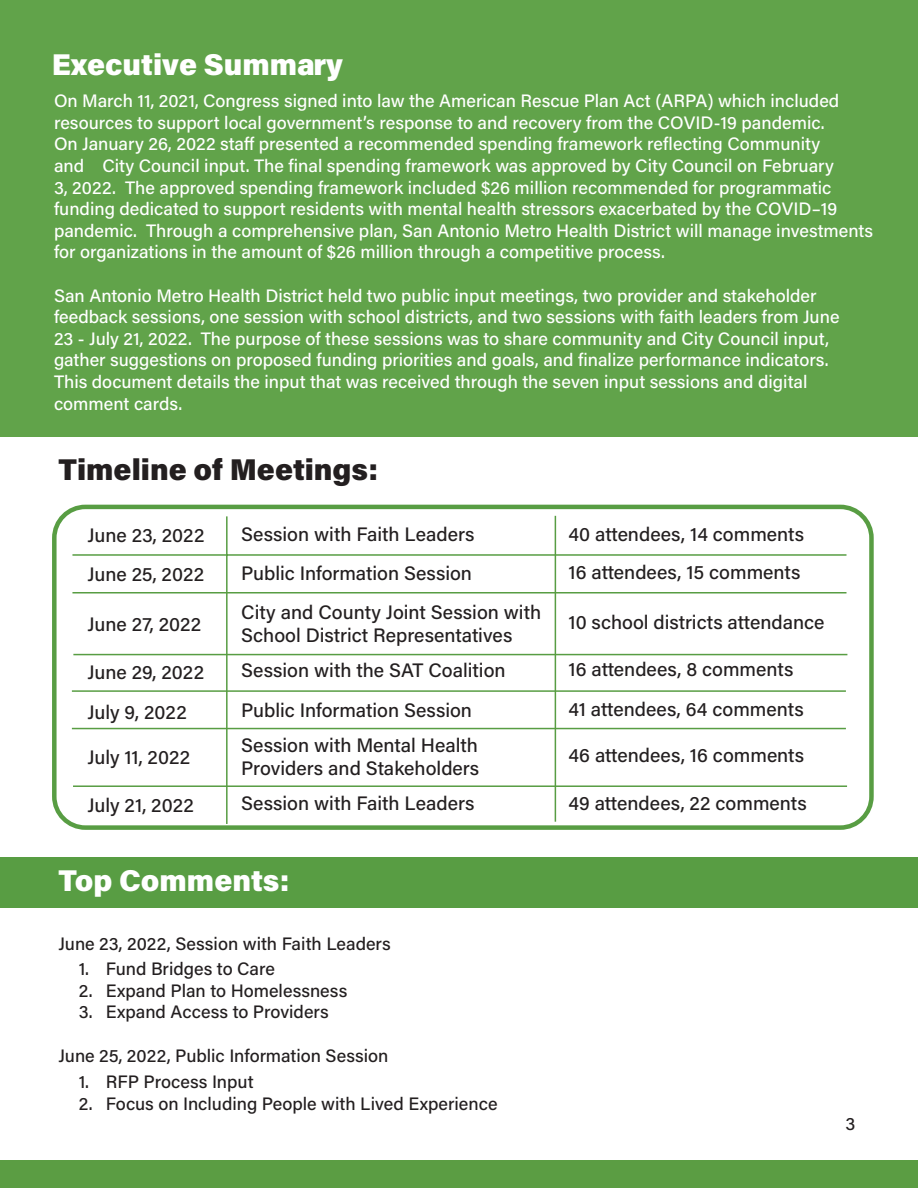
<style>
.page{position:relative;width:918px;height:1188px;background:#fff}
.page>*{position:absolute;margin:0;border:0;box-sizing:border-box;transform-origin:0 0}
.t1{font:900 30px "Acumin Pro";color:#fff}
.t2{font:900 30px "Acumin Pro";color:#231f20}
.t3{font:500 19.5px/23.4px "Acumin Pro";color:#231f20}
.t4{font:500 18px/21.6px "Acumin Pro";color:#fff}
.t5{font:500 18px "Acumin Pro";color:#231f20}
</style>
<div class="page">
<div style="left:0;top:1160px;width:918px;height:28px;background:#5b9d43"></div>
<div style="left:0;top:0;width:918px;height:436px;background:#61a34a"></div>
<hr style="left:72px;top:554px;width:775px;height:2px;background:#589d43">
<hr style="left:226px;top:516px;width:2px;height:308px;background:#589d43">
<div style="left:52px;top:505px;width:822px;height:325px;border:4px solid #589d43;border-radius:31px"></div>
<hr style="left:555px;top:516px;width:1px;height:306px;background:#589d43">
<hr style="left:72px;top:592px;width:775px;height:2px;background:#589d43">
<hr style="left:73px;top:654px;width:774px;height:1px;background:#589d43">
<hr style="left:72px;top:690px;width:774px;height:2px;background:#589d43">
<hr style="left:72px;top:728px;width:774px;height:1px;background:#589d43">
<hr style="left:73px;top:785px;width:774px;height:2px;background:#589d43">
<div style="left:0;top:858px;width:918px;height:50px;background:#589d43"></div>
<h1 class="t1" style="left:52px;top:43px;width:293px">Executive Summary</h1>
<p class="t4" style="left:54px;top:89px;width:821px">On March 11, 2021, Congress signed into law the American Rescue Plan Act (ARPA) which included resources to support local government’s response to and recovery from the COVID-19 pandemic.<br>On January 26, 2022 staff presented a recommended spending framework reflecting Community<br>and City Council input. The final spending framework was approved by City Council on February<br>3, 2022. The approved spending framework included $26 million recommended for programmatic funding dedicated to support residents with mental health stressors exacerbated by the COVID–19 pandemic. Through a comprehensive plan, San Antonio Metro Health District will manage investments for organizations in the amount of $26 million through a competitive process.</p>
<p class="t4" style="left:54px;top:284px;width:787px">San Antonio Metro Health District held two public input meetings, two provider and stakeholder feedback sessions, one session with school districts, and two sessions with faith leaders from June 23 - July 21, 2022. The purpose of these sessions was to share community and City Council input, gather suggestions on proposed funding priorities and goals, and finalize performance indicators.<br>This document details the input that was received through the seven input sessions and digital comment cards.</p>
<p class="t2" style="left:58px;top:448px;width:321px">Timeline of Meetings:</p>
<p class="t3" style="left:87px;top:522px;width:118px">June 23, 2022</p>
<p class="t3" style="left:87px;top:561px;width:118px">June 25, 2022</p>
<p class="t3" style="left:87px;top:612px;width:115px">June 27, 2022</p>
<p class="t3" style="left:87px;top:659px;width:118px">June 29, 2022</p>
<p class="t3" style="left:87px;top:700px;width:101px">July 9, 2022</p>
<p class="t3" style="left:87px;top:745px;width:104px">July 11, 2022</p>
<p class="t3" style="left:87px;top:793px;width:108px">July 21, 2022</p>
<p class="t3" style="left:241px;top:522px;width:235px">Session with Faith Leaders</p>
<p class="t3" style="left:241px;top:560px;width:232px">Public Information Session</p>
<p class="t3" style="left:241px;top:600px;width:301px">City and County Joint Session with<br>School District Representatives</p>
<p class="t3" style="left:241px;top:658px;width:266px">Session with the SAT Coalition</p>
<p class="t3" style="left:241px;top:698px;width:232px">Public Information Session</p>
<p class="t3" style="left:241px;top:733px;width:238px">Session with Mental Health</p>
<p class="t3" style="left:241px;top:756px;width:240px">Providers and Stakeholders</p>
<p class="t3" style="left:241px;top:790px;width:235px">Session with Faith Leaders</p>
<p class="t1" style="left:58px;top:859px;width:233px">Top Comments:</p>
<p class="t5" style="left:58px;top:931px;width:334px">June 23, 2022, Session with Faith Leaders</p>
<p class="t5" style="left:79px;top:956px;width:198px">1. Fund Bridges to Care</p>
<p class="t5" style="left:79px;top:978px;width:270px">2. Expand Plan to Homelessness</p>
<p class="t5" style="left:79px;top:1000px;width:251px">3. Expand Access to Providers</p>
<p class="t5" style="left:58px;top:1043px;width:331px">June 25, 2022, Public Information Session</p>
<p class="t5" style="left:79px;top:1069px;width:176px">1. RFP Process Input</p>
<p class="t5" style="left:79px;top:1091px;width:420px">2. Focus on Including People with Lived Experience</p>
<p class="t3" style="left:568px;top:522px;width:237px">40 attendees, 14 comments</p>
<p class="t3" style="left:568px;top:559px;width:234px">16 attendees, 15 comments</p>
<p class="t3" style="left:568px;top:609px;width:258px">10 school districts attendance</p>
<p class="t3" style="left:568px;top:657px;width:226px">16 attendees, 8 comments</p>
<p class="t3" style="left:568px;top:697px;width:237px">41 attendees, 64 comments</p>
<p class="t3" style="left:568px;top:742px;width:237px">46 attendees, 16 comments</p>
<p class="t3" style="left:568px;top:790px;width:240px">49 attendees, 22 comments</p>
<p class="t5" style="left:846px;top:1111px;width:11px">3</p>
</div>
